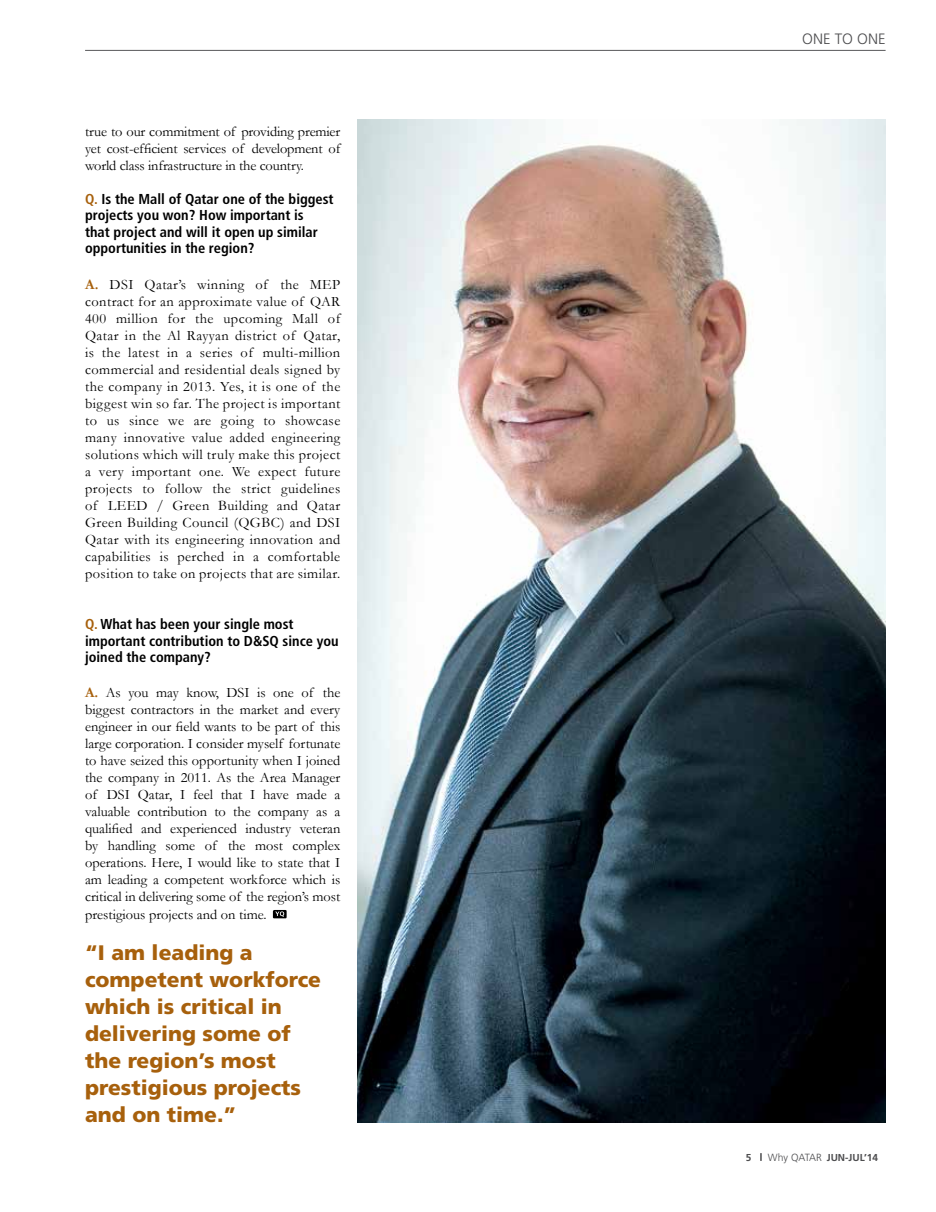
<style>
.page{position:relative;width:936px;height:1212px;background:#fff}
.page>*{position:absolute;margin:0;border:0;box-sizing:border-box;transform-origin:0 0}
.t1{font:900 21px/27px "Frutiger LT";color:#a7600c}
.t2{font:300 15px "Frutiger";color:#4d4d4f}
.t3{font:14.4px/17px "Garamond";color:#000;text-align:justify}
.t4{font:700 condensed 14.4px/16.2px "Frutiger LT";color:#000}
.t5{font:700 10.05px "Frutiger LT";color:#4d4d4f}
.s1{color:#a7600c}
.s2{font-weight:700;color:#a7600c}
.s3{font-weight:300;font-size:10.35px}
</style>
<div class="page">
<hr style="left:85px;top:50px;width:800px;height:1px;background:#58595b">
<img style="left:357px;top:119px;width:528px;height:1003px">
<svg style="left:273px;top:910px;width:13px;height:8px"></svg>
<p class="t3" style="left:85px;top:123px;width:257px">true to our commitment of providing premier yet cost-efficient services of development of world class infrastructure in the country.</p>
<p class="t4" style="left:85px;top:191px;width:250px"><span class="s1">Q.</span> Is the Mall of Qatar one of the biggest projects you won? How important is<br>that project and will it open up similar opportunities in the region?</p>
<p class="t3" style="left:85px;top:276px;width:257px"><span class="s2">A.</span> DSI Qatar’s winning of the MEP contract for an approximate value of QAR 400 million for the upcoming Mall of Qatar in the Al Rayyan district of Qatar, is the latest in a series of multi-million commercial and residential deals signed by the company in 2013. Yes, it is one of the biggest win so far. The project is important to us since we are going to showcase many innovative value added engineering solutions which will truly make this project a very important one. We expect future projects to follow the strict guidelines of LEED / Green Building and Qatar Green Building Council (QGBC) and DSI Qatar with its engineering innovation and capabilities is perched in a comfortable position to take on projects that are similar.</p>
<p class="t4" style="left:85px;top:616px;width:255px"><span class="s1">Q.</span> What has been your single most important contribution to D&amp;SQ since you joined the company?</p>
<p class="t3" style="left:85px;top:684px;width:257px"><span class="s2">A.</span> As you may know, DSI is one of the biggest contractors in the market and every engineer in our field wants to be part of this large corporation. I consider myself fortunate to have seized this opportunity when I joined the company in 2011. As the Area Manager of DSI Qatar, I feel that I have made a valuable contribution to the company as a qualified and experienced industry veteran by handling some of the most complex operations. Here, I would like to state that I am leading a competent workforce which is critical in delivering some of the region’s most prestigious projects and on time.</p>
<h1 class="t1" style="left:85px;top:939px;width:237px">“I am leading a competent workforce which is critical in delivering some of the region’s most prestigious projects and on time.”</h1>
<p class="t2" style="left:802px;top:31px;width:85px">ONE TO ONE</p>
<p class="t5" style="left:745px;top:1151px;width:7px">5</p>
<p class="t5" style="left:767px;top:1151px;width:112px"><span class="s3">WHY QATAR</span> JUN-JUL’14</p>
</div>
